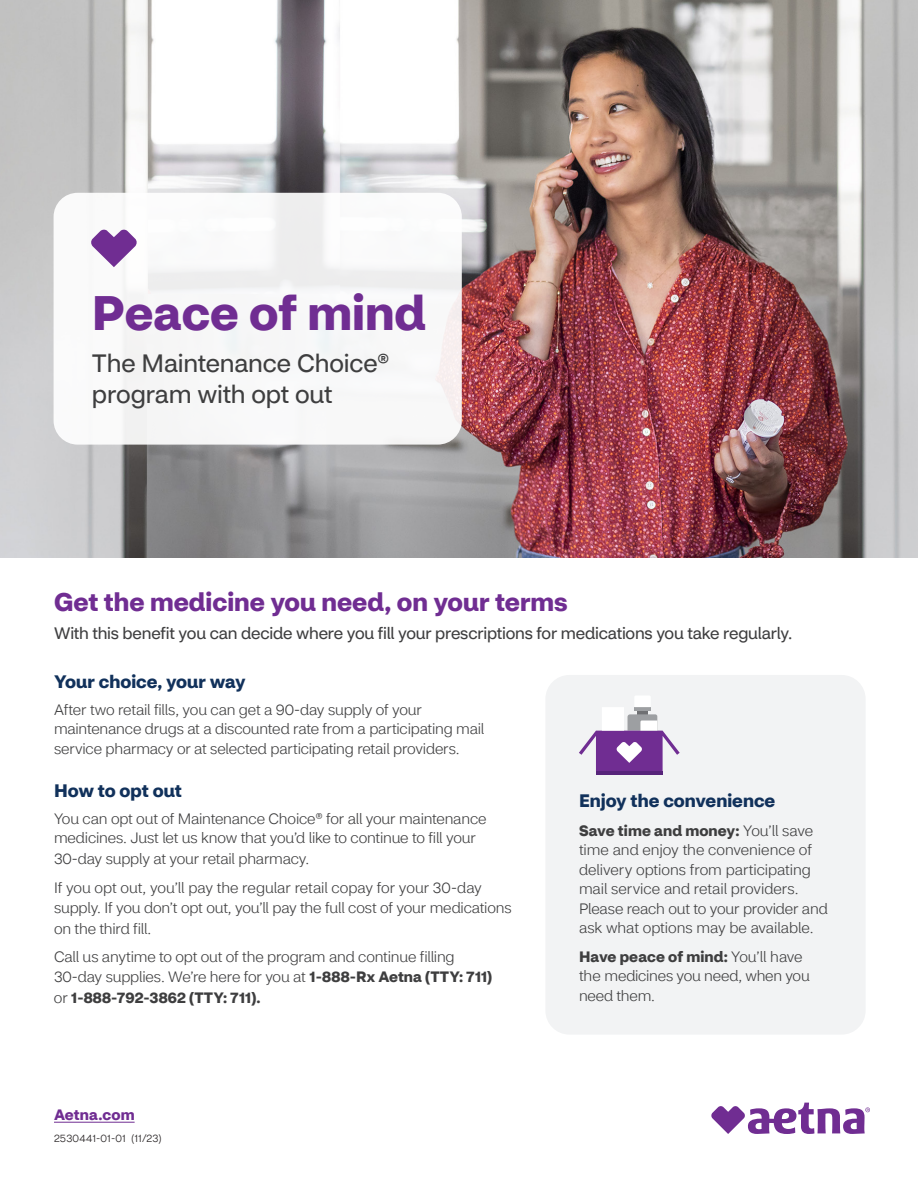
<style>
.page{position:relative;width:918px;height:1188px;background:#fff}
.page>*{position:absolute;margin:0;border:0;box-sizing:border-box;transform-origin:0 0}
.t1{font:700 48.15px "CVS Health Sans";color:#702d92}
.t2{font:700 25.5px "CVS Health Sans";color:#702d92}
.t3{font:25.05px/30.9px "CVS Health Sans";letter-spacing:-.01em;color:#3e3e3f}
.t4{font:700 18px "CVS Health Sans";color:#11315b}
.t5{font:16.5px "CVS Health Sans";letter-spacing:-.01em;color:#3e3e3f}
.t6{font:300 15px/19.5px "CVS Health Sans";letter-spacing:-.01em;color:#3e3e3f}
.t7{font:700 15px "CVS Health Sans";letter-spacing:.005em;color:#3e3e3f}
.t8{font:700 15px "CVS Health Sans";letter-spacing:.01em;color:#702d92}
.t9{font:300 10.5px "CVS Health Sans";letter-spacing:.015em;color:#231f20}
.s1{font-weight:700}
.s2{font-weight:300}
</style>
<div class="page">
<img style="left:0;top:0;width:918px;height:557px">
<div style="left:54px;top:193px;width:408px;height:252px;background:#f8f8f8;border-radius:24px"></div>
<hr style="left:54px;top:1122px;width:81px;height:1px;background:#702d92">
<svg style="left:711px;top:1103px;width:159px;height:31px"></svg>
<div style="left:545px;top:675px;width:321px;height:360px;background:#f2f3f4;border-radius:24px"></div>
<hr style="left:596px;top:771px;width:67px;height:4px;background:#57247a">
<svg style="left:579px;top:696px;width:101px;height:75px"></svg>
<svg style="left:91px;top:230px;width:46px;height:37px"></svg>
<h1 class="t1" style="left:92px;top:283px;width:335px">Peace of mind</h1>
<h3 class="t3" style="left:92px;top:348px;width:299px">The Maintenance Choice® program with opt out</h3>
<h2 class="t2" style="left:54px;top:586px;width:515px">Get the medicine you need, on your terms</h2>
<p class="t5" style="left:54px;top:623px;width:740px">With this benefit you can decide where you fill your prescriptions for medications you take regularly.</p>
<p class="t4" style="left:54px;top:671px;width:193px">Your choice, your way</p>
<p class="t6" style="left:54px;top:700px;width:432px">After two retail fills, you can get a 90-day supply of your maintenance drugs at a discounted rate from a participating mail service pharmacy or at selected participating retail providers.</p>
<p class="t4" style="left:54px;top:780px;width:129px">How to opt out</p>
<p class="t6" style="left:54px;top:809px;width:434px">You can opt out of Maintenance Choice® for all your maintenance medicines. Just let us know that you’d like to continue to fill your</p>
<p class="t6" style="left:54px;top:845px;width:429px;line-height:28.8px">30-day supply at your retail pharmacy.<br>If you opt out, you’ll pay the regular retail copay for your 30-day</p>
<p class="t6" style="left:54px;top:897px;width:459px;line-height:21px">supply. If you don’t opt out, you’ll pay the full cost of your medications on the third fill.</p>
<p class="t6" style="left:54px;top:948px;width:440px">Call us anytime to opt out of the program and continue filling<br>30-day supplies. We’re here for you at <span class="s1">1-888-Rx Aetna (TTY: 711)</span></p>
<p class="t7" style="left:54px;top:988px;width:208px"><span class="s2">or</span> 1-888-792-3862 (TTY: 711).</p>
<p class="t4" style="left:579px;top:789px;width:198px">Enjoy the convenience</p>
<p class="t6" style="left:579px;top:821px;width:250px"><span class="s1">Save time and money:</span> You’ll save time and enjoy the convenience of delivery options from participating mail service and retail providers.<br>Please reach out to your provider and ask what options may be available.</p>
<p class="t6" style="left:579px;top:947px;width:232px"><span class="s1">Have peace of mind:</span> You’ll have the medicines you need, when you need them.</p>
<p class="t8" style="left:54px;top:1106px;width:82px">Aetna.com</p>
<p class="t9" style="left:54px;top:1132px;width:109px">2530441-01-01 (11/23)</p>
</div>
